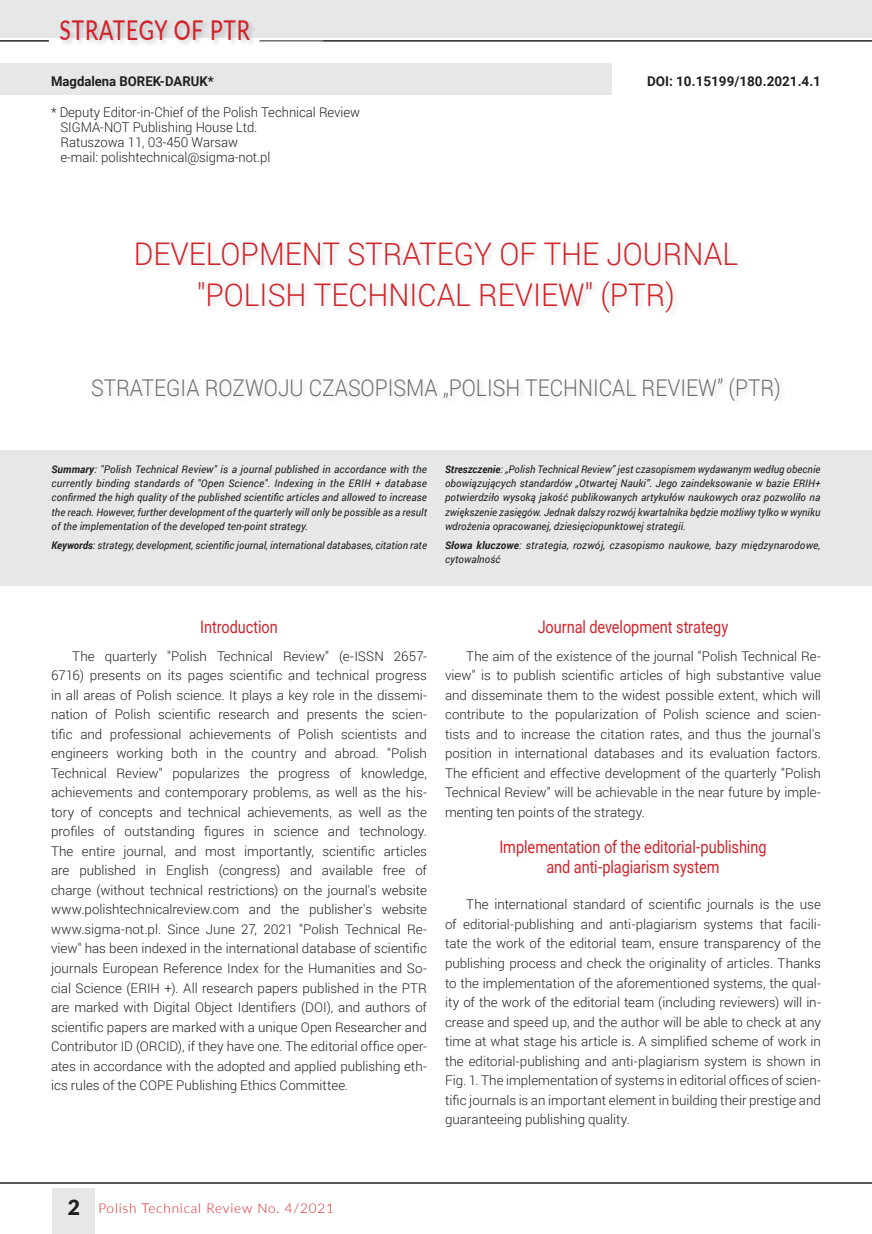
<style>
.page{position:relative;width:872px;height:1234px;background:#fff}
.page>*{position:absolute;margin:0;border:0;box-sizing:border-box;transform-origin:0 0}
.TYT_NOWY{font:300 31.2px/40.5px "Roboto";color:#d1232a;text-align:center;scale:.95 1}
.t1{font:500 27.3px "Lato";letter-spacing:.04em;color:#d1232a;scale:.77 1}
.TYT_angielski{font:300 23.1px "Roboto";color:#6c6d70;scale:.91 1}
.SRODTYTOL{font:17.25px/19.5px "Roboto";letter-spacing:-.005em;color:#d1232a;text-align:center;scale:.84 1}
.Autor_teksttttt{font:300 13.5px/15px "Roboto";letter-spacing:-.005em;color:#231f20}
.t2{font:300 13.5px "Lato";letter-spacing:.06em;color:#d1232a}
.DOI{font:700 13.5px "Roboto";color:#231f20}
.AUTOR{font:700 13.5px "Roboto";color:#231f20}
.Tekst_podstawowy_21{font:300 13.35px/19.5px "Roboto";color:#231f20;text-align:justify}
.STRESZCZENIA{font:italic 10.5px/14.4px "Roboto";letter-spacing:.01em;color:#231f20;text-align:justify}
.STRESZCZENIA-2{font:italic 10.5px/14.4px "Roboto";letter-spacing:.01em;color:#231f20;text-align:justify;scale:.96 1}
.STRESZCZENIA-3{font:italic 10.5px "Roboto";letter-spacing:.01em;color:#231f20;scale:.95 1}
.s1{font-weight:700}
.s2{font-weight:900;font-size:21px;color:#231f20}
</style>
<div class="page">
<div style="left:0;top:0;width:872px;height:38px;background:#e6e7e9"></div>
<div style="left:52px;top:1187px;width:42px;height:46px;background:#e6e7e9"></div>
<hr style="left:0;top:1182px;width:872px;height:1px;background:#231f20">
<div style="left:59px;top:19px;width:198px;height:28px;background:#231f20;opacity:.22"></div>
<hr style="left:0;top:40px;width:49px;height:1px;background:#231f20">
<hr style="left:259px;top:40px;width:613px;height:1px;background:#231f20">
<div style="left:0;top:64px;width:611px;height:31px;background:#e6e7e9"></div>
<div style="left:0;top:450px;width:872px;height:135px;background:#e6e7e9"></div>
<h2 class="t1" style="left:60px;top:10px;width:249px">STRATEGY OF PTR</h2>
<p class="AUTOR" style="left:51px;top:72px;width:164px">Magdalena BOREK-DARUK*</p>
<p class="Autor_teksttttt" style="left:60px;top:104px;width:301px;text-indent:-9px">* Deputy Editor-in-Chief of the Polish Technical Review SIGMA-NOT Publishing House Ltd.<br>Ratuszowa 11, 03-450 Warsaw<br>e-mail: polishtechnical@sigma-not.pl</p>
<p class="DOI" style="left:647px;top:72px;width:175px">DOI: 10.15199/180.2021.4.1</p>
<p class="TYT_NOWY" style="left:134px;top:233px;width:637px">DEVELOPMENT STRATEGY OF THE JOURNAL "POLISH TECHNICAL REVIEW" (PTR)</p>
<p class="TYT_angielski" style="left:91px;top:371px;width:759px">STRATEGIA ROZWOJU CZASOPISMA „POLISH TECHNICAL REVIEW” (PTR)</p>
<p class="STRESZCZENIA" style="left:52px;top:461px;width:377px"><span class="s1">Summary</span>: "Polish Technical Review" is a journal published in accordance with the currently binding standards of "Open Science". Indexing in the ERIH + database confirmed the high quality of the published scientific articles and allowed to increase the reach. However, further development of the quarterly will only be possible as a result of the implementation of the developed ten-point strategy.</p>
<p class="STRESZCZENIA-3" style="left:52px;top:537px;width:397px"><span class="s1">Keywords</span>: strategy, development, scientific journal, international databases, citation rate</p>
<p class="STRESZCZENIA-2" style="left:445px;top:461px;width:393px"><span class="s1">Streszczenie</span>: „Polish Technical Review” jest czasopismem wydawanym według obecnie obowiązujących standardów „Otwartej Nauki”. Jego zaindeksowanie w bazie ERIH+ potwierdziło wysoką jakość publikowanych artykułów naukowych oraz pozwoliło na zwiększenie zasięgów. Jednak dalszy rozwój kwartalnika będzie możliwy tylko w wyniku wdrożenia opracowanej, dziesięciopunktowej strategii.</p>
<p class="STRESZCZENIA" style="left:445px;top:537px;width:377px"><span class="s1">Słowa kluczowe</span>: strategia, rozwój, czasopismo naukowe, bazy międzynarodowe, cytowalność</p>
<p class="SRODTYTOL" style="left:200px;top:616px;width:94px">Introduction</p>
<p class="Tekst_podstawowy_21" style="left:51px;top:645px;width:377px;text-indent:21px">The quarterly "Polish Technical Review" (e-ISSN 2657- 6716) presents on its pages scientific and technical progress in all areas of Polish science. It plays a key role in the dissemi&shy;nation of Polish scientific research and presents the scien&shy;tific and professional achievements of Polish scientists and engineers working both in the country and abroad. "Polish Technical Review" popularizes the progress of knowledge, achievements and contemporary problems, as well as the his&shy;tory of concepts and technical achievements, as well as the profiles of outstanding figures in science and technology.<br>The entire journal, and most importantly, scientific articles are published in English (congress) and available free of charge (without technical restrictions) on the journal's website www.polishtechnicalreview.com and the publisher's website www.sigma-not.pl. Since June 27, 2021 "Polish Technical Re&shy;view" has been indexed in the international database of scientific journals European Reference Index for the Humanities and So&shy;cial Science (ERIH +). All research papers published in the PTR are marked with Digital Object Identifiers (DOI), and authors of scientific papers are marked with a unique Open Researcher and Contributor ID (ORCID), if they have one. The editorial office oper&shy;ates in accordance with the adopted and applied publishing eth&shy;ics rules of the COPE Publishing Ethics Committee.</p>
<p class="SRODTYTOL" style="left:537px;top:616px;width:228px">Journal development strategy</p>
<p class="Tekst_podstawowy_21" style="left:445px;top:645px;width:377px;text-indent:21px">The aim of the existence of the journal "Polish Technical Re&shy;view" is to publish scientific articles of high substantive value and disseminate them to the widest possible extent, which will contribute to the popularization of Polish science and scien&shy;tists and to increase the citation rates, and thus the journal's position in international databases and its evaluation factors.<br>The efficient and effective development of the quarterly "Polish Technical Review" will be achievable in the near future by imple&shy;menting ten points of the strategy.</p>
<p class="SRODTYTOL" style="left:499px;top:836px;width:319px">Implementation of the editorial-publishing and anti-plagiarism system</p>
<p class="Tekst_podstawowy_21" style="left:445px;top:894px;width:377px;text-indent:21px">The international standard of scientific journals is the use of editorial-publishing and anti-plagiarism systems that facili&shy;tate the work of the editorial team, ensure transparency of the publishing process and check the originality of articles. Thanks to the implementation of the aforementioned systems, the qual&shy;ity of the work of the editorial team (including reviewers) will in&shy;crease and speed up, and the author will be able to check at any time at what stage his article is. A simplified scheme of work in the editorial-publishing and anti-plagiarism system is shown in Fig. 1. The implementation of systems in editorial offices of scien&shy;tific journals is an important element in building their prestige and guaranteeing publishing quality.</p>
<p class="t2" style="left:68px;top:1197px;width:267px"><span class="s2">2</span> Polish Technical Review No. 4/2021</p>
</div>
